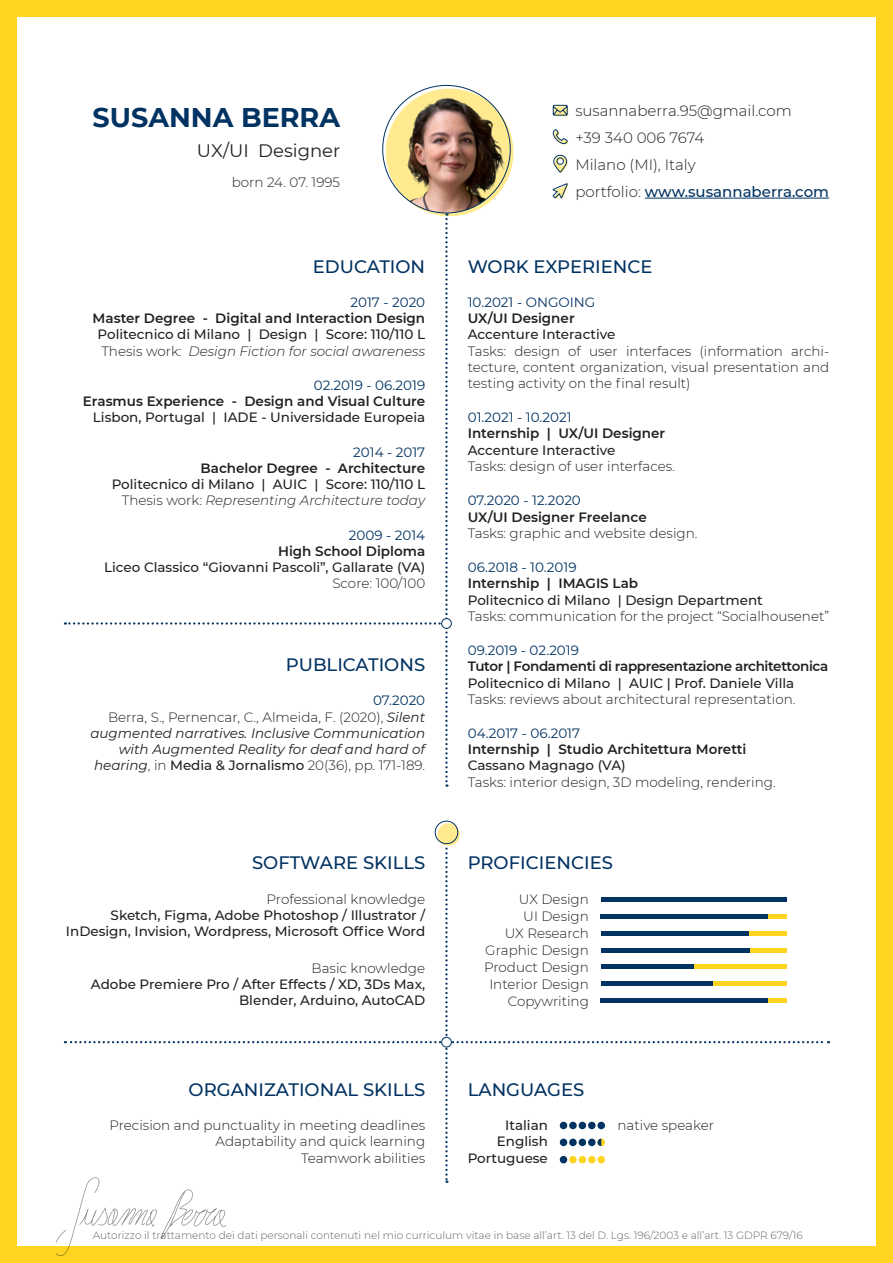
<style>
.page{position:relative;width:893px;height:1263px;background:#ffd521}
.page>*{position:absolute;margin:0;border:0;box-sizing:border-box;transform-origin:0 0}
.t1{font:700 27px "Montserrat";color:#003262}
.Paragrafo_base{font:500 18px "Montserrat";color:#003262}
.t2{font:18px "Montserrat";color:#231f20}
.Paragrafo_base-2{font:300 15px "Montserrat";color:#231f20}
.Paragrafo_base-3{font:500 15px "Montserrat";color:#003262}
.Paragrafo_base-4{font:300 13.5px/16.2px "Montserrat";color:#231f20;text-align:justify}
.Paragrafo_base-5{font:500 13.5px/16.2px "Montserrat";color:#231f20;text-align:right}
.Paragrafo_base-6{font:600 13.5px "Montserrat";color:#231f20}
.Paragrafo_base-7{font:italic 13.5px/16.2px "Montserrat";color:#231f20;text-align:right}
.Paragrafo_base-8{font:13.5px "Montserrat";color:#003262}
.Paragrafo_base-9{font:italic 300 13.5px "Montserrat";color:#231f20}
.Paragrafo_base-10{font:600 13.5px "Montserrat";letter-spacing:-.025em;color:#231f20}
.t3{font:300 10.5px "Montserrat";color:#646464}
.s1{font-style:normal}
.s2{font-weight:300;font-style:normal}
.s3{font-weight:500;font-style:normal}
.s4{font-weight:300;color:#231f20}
</style>
<div class="page">
<div style="left:17px;top:17px;width:859px;height:1229px;background:#fff"></div>
<hr style="left:645px;top:198px;width:184px;height:1px;background:#003262">
<img style="left:56px;top:1183px;width:169px;height:72px">
<svg style="left:386px;top:89px;width:127px;height:127px"></svg>
<img style="left:383px;top:85px;width:127px;height:128px;border-radius:64px">
<svg style="left:552px;top:183px;width:16px;height:16px"></svg>
<svg style="left:552px;top:129px;width:16px;height:16px"></svg>
<svg style="left:552px;top:105px;width:16px;height:11px"></svg>
<svg style="left:553px;top:154px;width:15px;height:19px"></svg>
<svg style="left:65px;top:834px;width:764px;height:349px"></svg>
<div style="left:442px;top:1037px;width:9px;height:10px;background:#fff;border-radius:50%"></div>
<div style="left:441px;top:1037px;width:11px;height:10px;border:1px solid #003262;border-radius:50%"></div>
<svg style="left:65px;top:213px;width:383px;height:574px"></svg>
<div style="left:442px;top:619px;width:9px;height:9px;background:#fff;border-radius:50%"></div>
<div style="left:441px;top:618px;width:11px;height:11px;border:1px solid #003262;border-radius:50%"></div>
<svg style="left:437px;top:823px;width:23px;height:23px"></svg>
<div style="left:435px;top:821px;width:23px;height:23px;border:1px solid #003262;border-radius:50%"></div>
<div style="left:601px;top:914px;width:186px;height:5px;background:#ffd521"></div>
<hr style="left:601px;top:898px;width:186px;height:4px;background:#003262">
<div style="left:601px;top:998px;width:186px;height:5px;background:#ffd521"></div>
<div style="left:601px;top:998px;width:167px;height:5px;background:#003262"></div>
<div style="left:601px;top:914px;width:167px;height:5px;background:#003262"></div>
<hr style="left:601px;top:948px;width:186px;height:4px;background:#ffd521">
<hr style="left:601px;top:948px;width:148px;height:4px;background:#003262">
<hr style="left:601px;top:931px;width:186px;height:4px;background:#ffd521">
<hr style="left:601px;top:931px;width:148px;height:4px;background:#003262">
<hr style="left:601px;top:965px;width:186px;height:4px;background:#ffd521">
<hr style="left:601px;top:965px;width:93px;height:4px;background:#003262">
<div style="left:601px;top:981px;width:186px;height:5px;background:#ffd521"></div>
<div style="left:601px;top:981px;width:111px;height:5px;background:#003262"></div>
<h1 class="t1" style="left:93px;top:98px;width:249px">SUSANNA BERRA</h1>
<h2 class="t2" style="left:197px;top:138px;width:145px">UX/UI Designer</h2>
<p class="Paragrafo_base-4" style="left:232px;top:174px;width:110px">born 24. 07. 1995</p>
<p class="Paragrafo_base" style="left:313px;top:254px;width:114px">EDUCATION</p>
<p class="Paragrafo_base-8" style="left:351px;top:293px;width:76px">2017 - 2020</p>
<p class="Paragrafo_base-6" style="left:93px;top:309px;width:334px">Master Degree - Digital and Interaction Design</p>
<p class="Paragrafo_base-5" style="left:98px;top:326px;width:329px">Politecnico di Milano | Design | Score: 110/110 L</p>
<p class="Paragrafo_base-9" style="left:101px;top:342px;width:325px"><span class="s1">Thesis work:</span> Design Fiction for social awareness</p>
<p class="Paragrafo_base-8" style="left:314px;top:376px;width:113px">02.2019 - 06.2019</p>
<p class="Paragrafo_base-6" style="left:83px;top:392px;width:344px">Erasmus Experience - Design and Visual Culture</p>
<p class="Paragrafo_base-5" style="left:93px;top:409px;width:334px">Lisbon, Portugal | IADE - Universidade Europeia</p>
<p class="Paragrafo_base-8" style="left:353px;top:442px;width:73px">2014 - 2017</p>
<p class="Paragrafo_base-6" style="left:201px;top:458px;width:226px">Bachelor Degree - Architecture</p>
<p class="Paragrafo_base-5" style="left:112px;top:475px;width:315px">Politecnico di Milano | AUIC | Score: 110/110 L</p>
<p class="Paragrafo_base-9" style="left:122px;top:491px;width:305px"><span class="s1">Thesis work:</span> Representing Architecture today</p>
<p class="Paragrafo_base-8" style="left:349px;top:525px;width:78px">2009 - 2014</p>
<p class="Paragrafo_base-6" style="left:278px;top:541px;width:149px">High School Diploma</p>
<p class="Paragrafo_base-5" style="left:104px;top:558px;width:322px">Liceo Classico “Giovanni Pascoli”, Gallarate (VA)</p>
<p class="Paragrafo_base-4" style="left:332px;top:575px;width:94px">Score: 100/100</p>
<p class="Paragrafo_base" style="left:286px;top:652px;width:141px">PUBLICATIONS</p>
<p class="Paragrafo_base-8" style="left:373px;top:691px;width:54px">07.2020</p>
<p class="Paragrafo_base-7" style="left:90px;top:708px;width:336px"><span class="s2">Berra, S., Pernencar, C., Almeida, F. (2020),</span> Silent augmented narratives. Inclusive Communication with Augmented Reality for deaf and hard of hearing<span class="s2">, in</span> <span class="s3">Media &amp; Jornalismo</span> <span class="s2">20(36), pp. 171-189.</span></p>
<p class="Paragrafo_base-2" style="left:575px;top:100px;width:218px">susannaberra.95@gmail.com</p>
<p class="Paragrafo_base-2" style="left:575px;top:127px;width:130px">+39 340 006 7674</p>
<p class="Paragrafo_base-2" style="left:575px;top:154px;width:122px">Milano (MI), Italy</p>
<p class="Paragrafo_base-3" style="left:575px;top:181px;width:255px"><span class="s4">portfolio:</span> www.susannaberra.com</p>
<p class="Paragrafo_base" style="left:468px;top:254px;width:186px">WORK EXPERIENCE</p>
<p class="Paragrafo_base-8" style="left:468px;top:293px;width:129px">10.2021 - ONGOING</p>
<p class="Paragrafo_base-6" style="left:468px;top:309px;width:108px">UX/UI Designer</p>
<p class="Paragrafo_base-5" style="left:468px;top:326px;width:149px">Accenture Interactive</p>
<p class="Paragrafo_base-4" style="left:468px;top:342px;width:363px">Tasks: design of user interfaces (information archi&shy;tecture, content organization, visual presentation and testing activity on the final result)</p>
<p class="Paragrafo_base-8" style="left:468px;top:408px;width:105px">01.2021 - 10.2021</p>
<p class="Paragrafo_base-6" style="left:468px;top:424px;width:199px">Internship | UX/UI Designer</p>
<p class="Paragrafo_base-5" style="left:468px;top:441px;width:149px">Accenture Interactive</p>
<p class="Paragrafo_base-4" style="left:468px;top:457px;width:209px">Tasks: design of user interfaces.</p>
<p class="Paragrafo_base-8" style="left:468px;top:491px;width:115px">07.2020 - 12.2020</p>
<p class="Paragrafo_base-6" style="left:468px;top:507px;width:180px">UX/UI Designer Freelance</p>
<p class="Paragrafo_base-4" style="left:468px;top:524px;width:231px">Tasks: graphic and website design.</p>
<p class="Paragrafo_base-8" style="left:468px;top:558px;width:110px">06.2018 - 10.2019</p>
<p class="Paragrafo_base-6" style="left:468px;top:574px;width:172px">Internship | IMAGIS Lab</p>
<p class="Paragrafo_base-5" style="left:468px;top:591px;width:296px">Politecnico di Milano | Design Department</p>
<p class="Paragrafo_base-4" style="left:468px;top:607px;width:363px">Tasks: communication for the project “Socialhousenet”</p>
<p class="Paragrafo_base-8" style="left:468px;top:641px;width:113px">09.2019 - 02.2019</p>
<p class="Paragrafo_base-10" style="left:468px;top:657px;width:362px">Tutor | Fondamenti di rappresentazione architettonica</p>
<p class="Paragrafo_base-5" style="left:468px;top:674px;width:328px">Politecnico di Milano | AUIC | Prof. Daniele Villa</p>
<p class="Paragrafo_base-4" style="left:468px;top:690px;width:329px">Tasks: reviews about architectural representation.</p>
<p class="Paragrafo_base-8" style="left:468px;top:724px;width:114px">04.2017 - 06.2017</p>
<p class="Paragrafo_base-6" style="left:468px;top:740px;width:280px">Internship | Studio Architettura Moretti</p>
<p class="Paragrafo_base-5" style="left:468px;top:757px;width:160px">Cassano Magnago (VA)</p>
<p class="Paragrafo_base-4" style="left:468px;top:773px;width:309px">Tasks: interior design, 3D modeling, rendering.</p>
<p class="Paragrafo_base" style="left:252px;top:850px;width:175px">SOFTWARE SKILLS</p>
<p class="Paragrafo_base" style="left:468px;top:850px;width:147px">PROFICIENCIES</p>
<p class="Paragrafo_base-4" style="left:267px;top:890px;width:160px">Professional knowledge</p>
<p class="Paragrafo_base-5" style="left:66px;top:906px;width:361px">Sketch, Figma, Adobe Photoshop / Illustrator /<br>InDesign, Invision, Wordpress, Microsoft Office Word</p>
<p class="Paragrafo_base-4" style="left:312px;top:959px;width:115px">Basic knowledge</p>
<p class="Paragrafo_base-5" style="left:91px;top:976px;width:336px">Adobe Premiere Pro / After Effects / XD, 3Ds Max,<br>Blender, Arduino, AutoCAD</p>
<p class="Paragrafo_base-4" style="left:519px;top:890px;width:72px">UX Design</p>
<p class="Paragrafo_base-4" style="left:523px;top:907px;width:67px">UI Design</p>
<p class="Paragrafo_base-4" style="left:505px;top:924px;width:86px">UX Research</p>
<p class="Paragrafo_base-4" style="left:485px;top:941px;width:105px">Graphic Design</p>
<p class="Paragrafo_base-4" style="left:484px;top:958px;width:106px">Product Design</p>
<p class="Paragrafo_base-4" style="left:489px;top:975px;width:101px">Interior Design</p>
<p class="Paragrafo_base-4" style="left:508px;top:992px;width:83px">Copywriting</p>
<p class="Paragrafo_base" style="left:189px;top:1077px;width:238px">ORGANIZATIONAL SKILLS</p>
<p class="Paragrafo_base" style="left:468px;top:1077px;width:118px">LANGUAGES</p>
<p class="Paragrafo_base-4" style="left:109px;top:1117px;width:317px">Precision and punctuality in meeting deadlines</p>
<p class="Paragrafo_base-4" style="left:216px;top:1133px;width:211px">Adaptability and quick learning</p>
<p class="Paragrafo_base-4" style="left:301px;top:1149px;width:126px">Teamwork abilities</p>
<p class="Paragrafo_base-5" style="left:505px;top:1117px;width:44px">Italian</p>
<p class="Paragrafo_base-5" style="left:497px;top:1133px;width:53px">English</p>
<p class="Paragrafo_base-5" style="left:468px;top:1149px;width:82px">Portuguese</p>
<p class="Paragrafo_base-4" style="left:617px;top:1117px;width:98px">native speaker</p>
<p class="t3" style="left:93px;top:1228px;width:711px">Autorizzo il trattamento dei dati personali contenuti nel mio curriculum vitae in base all’art. 13 del D. Lgs. 196/2003 e all’art. 13 GDPR 679/16</p>
</div>
